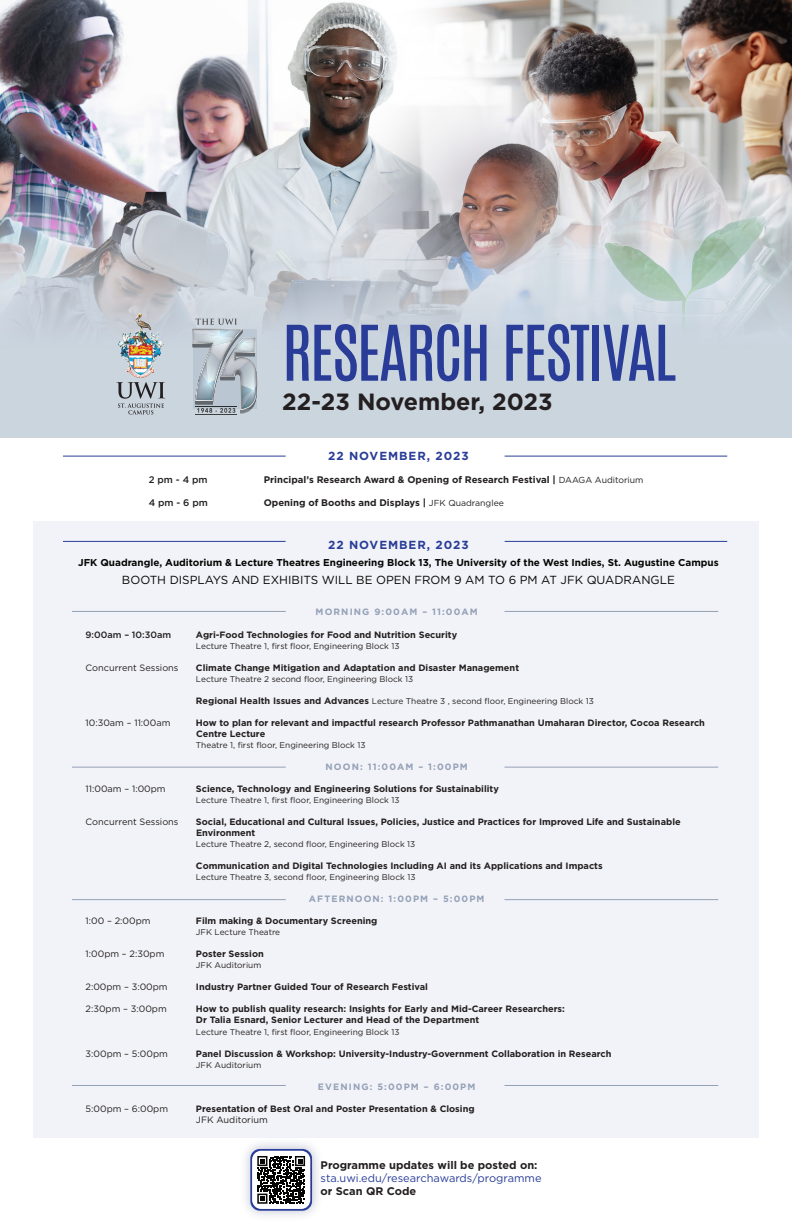
<style>
.page{position:relative;width:792px;height:1224px;background:#fff}
.page>*{position:absolute;margin:0;border:0;box-sizing:border-box;transform-origin:0 0}
.t1{font:65.1px "Antonio";letter-spacing:-.04em;color:#293d98}
.t2{font:700 23.4px "Gotham";color:#231f20}
.t3{font:11.7px "Gotham";color:#040503}
.t4{font:700 11.7px "Gotham";letter-spacing:.08em;color:#293d98}
.t5{font:700 11px "Gotham";color:#231f20}
.t6{font:11px "Gotham";color:#293d98}
.t7{font:700 9.9px "Gotham";color:#040503}
.t8{font:700 9.6px "Gotham";color:#231f20}
.t9{font:500 9.6px "Gotham";color:#231f20}
.t10{font:700 9.2px/11px "Gotham";color:#231f20}
.t11{font:9.2px "Gotham";color:#231f20}
.t12{font:700 9.2px "Gotham";letter-spacing:.12em;color:#94a1b7}
.t13{font:500 9.2px "Gotham";color:#231f20}
.t14{font:8.4px "Gotham";color:#231f20}
.s1{font-weight:400;font-size:8.7px}
.s2{font-weight:700;font-size:9.2px}
</style>
<div class="page">
<div style="left:33px;top:521px;width:726px;height:617px;background:#f2f3f8"></div>
<img style="left:0;top:0;width:792px;height:901px">
<img style="left:0;top:42px;width:792px;height:396px">
<hr style="left:195px;top:414px;width:42px;height:1px;background:#3e3f3f">
<svg style="left:192px;top:319px;width:65px;height:95px"></svg>
<svg style="left:116px;top:382px;width:49px;height:33px"></svg>
<img style="left:134px;top:313px;width:6px;height:19px">
<hr style="left:504px;top:611px;width:214px;height:1px;background:#94a1b7">
<hr style="left:72px;top:611px;width:214px;height:1px;background:#94a1b7">
<hr style="left:504px;top:767px;width:214px;height:1px;background:#94a1b7">
<hr style="left:72px;top:767px;width:214px;height:1px;background:#94a1b7">
<hr style="left:504px;top:899px;width:214px;height:1px;background:#94a1b7">
<hr style="left:72px;top:899px;width:214px;height:1px;background:#94a1b7">
<hr style="left:504px;top:1085px;width:214px;height:1px;background:#94a1b7">
<hr style="left:72px;top:1085px;width:214px;height:1px;background:#94a1b7">
<hr style="left:63px;top:456px;width:223px;height:1px;background:#293d98">
<hr style="left:505px;top:456px;width:222px;height:1px;background:#293d98">
<hr style="left:63px;top:541px;width:223px;height:1px;background:#293d98">
<hr style="left:505px;top:541px;width:222px;height:1px;background:#293d98">
<img style="left:245px;top:1143px;width:73px;height:73px">
<svg style="left:250px;top:1149px;width:62px;height:62px"></svg>
<div style="left:252px;top:1151px;width:58px;height:58px;background:#fff;border-radius:9px"></div>
<svg style="left:257px;top:1156px;width:48px;height:48px"></svg>
<h1 class="t1" style="left:282px;top:305px;width:396px">RESEARCH FESTIVAL</h1>
<h2 class="t2" style="left:282px;top:388px;width:272px">22-23 November, 2023</h2>
<p class="t4" style="left:328px;top:449px;width:142px">22 NOVEMBER, 2023</p>
<p class="t9" style="left:149px;top:473px;width:60px">2 pm - 4 pm</p>
<p class="t8" style="left:264px;top:474px;width:381px">Principal’s Research Award &amp; Opening of Research Festival | <span class="s1">DAAGA Auditorium</span></p>
<p class="t9" style="left:149px;top:496px;width:61px">4 pm - 6 pm</p>
<p class="t8" style="left:264px;top:497px;width:242px">Opening of Booths and Displays | <span class="s1">JFK Quadranglee</span></p>
<p class="t4" style="left:328px;top:538px;width:142px">22 NOVEMBER, 2023</p>
<p class="t7" style="left:78px;top:557px;width:642px">JFK Quadrangle, Auditorium &amp; Lecture Theatres Engineering Block 13, The University of the West Indies, St. Augustine Campus</p>
<p class="t3" style="left:122px;top:572px;width:554px">BOOTH DISPLAYS AND EXHIBITS WILL BE OPEN FROM 9 AM TO 6 PM AT JFK QUADRANGLE</p>
<p class="t12" style="left:316px;top:607px;width:164px">MORNING 9:00AM – 11:00AM</p>
<p class="t13" style="left:86px;top:628px;width:87px">9:00am – 10:30am</p>
<p class="t10" style="left:196px;top:629px;width:263px">Agri-Food Technologies for Food and Nutrition Security</p>
<p class="t14" style="left:196px;top:640px;width:205px">Lecture Theatre 1, first floor, Engineering Block 13</p>
<p class="t11" style="left:86px;top:661px;width:94px">Concurrent Sessions</p>
<p class="t10" style="left:196px;top:662px;width:325px">Climate Change Mitigation and Adaptation and Disaster Management</p>
<p class="t14" style="left:196px;top:673px;width:219px">Lecture Theatre 2 second floor, Engineering Block 13</p>
<p class="t14" style="left:196px;top:695px;width:399px"><span class="s2">Regional Health Issues and Advances</span> Lecture Theatre 3 , second floor, Engineering Block 13</p>
<p class="t11" style="left:86px;top:717px;width:86px">10:30am – 11:00am</p>
<p class="t10" style="left:196px;top:717px;width:511px">How to plan for relevant and impactful research Professor Pathmanathan Umaharan Director, Cocoa Research<br>Centre Lecture</p>
<p class="t14" style="left:196px;top:739px;width:171px">Theatre 1, first floor, Engineering Block 13</p>
<p class="t12" style="left:326px;top:761px;width:144px">NOON: 11:00AM – 1:00PM</p>
<p class="t11" style="left:86px;top:783px;width:82px">11:00am – 1:00pm</p>
<p class="t10" style="left:196px;top:783px;width:304px">Science, Technology and Engineering Solutions for Sustainability</p>
<p class="t14" style="left:196px;top:795px;width:205px">Lecture Theatre 1, first floor, Engineering Block 13</p>
<p class="t11" style="left:86px;top:816px;width:94px">Concurrent Sessions</p>
<p class="t10" style="left:196px;top:816px;width:486px">Social, Educational and Cultural Issues, Policies, Justice and Practices for Improved Life and Sustainable<br>Environment</p>
<p class="t14" style="left:196px;top:839px;width:221px">Lecture Theatre 2, second floor, Engineering Block 13</p>
<p class="t10" style="left:196px;top:860px;width:408px">Communication and Digital Technologies Including AI and its Applications and Impacts</p>
<p class="t14" style="left:196px;top:872px;width:221px">Lecture Theatre 3, second floor, Engineering Block 13</p>
<p class="t12" style="left:309px;top:894px;width:177px">AFTERNOON: 1:00PM – 5:00PM</p>
<p class="t11" style="left:86px;top:915px;width:66px">1:00 – 2:00pm</p>
<p class="t10" style="left:196px;top:915px;width:183px">Film making &amp; Documentary Screening</p>
<p class="t14" style="left:196px;top:927px;width:86px">JFK Lecture Theatre</p>
<p class="t11" style="left:86px;top:948px;width:80px">1:00pm – 2:30pm</p>
<p class="t10" style="left:196px;top:948px;width:69px">Poster Session</p>
<p class="t14" style="left:196px;top:960px;width:67px">JFK Auditorium</p>
<p class="t11" style="left:86px;top:981px;width:84px">2:00pm – 3:00pm</p>
<p class="t10" style="left:196px;top:981px;width:234px">Industry Partner Guided Tour of Research Festival</p>
<p class="t11" style="left:86px;top:1003px;width:83px">2:30pm – 3:00pm</p>
<p class="t10" style="left:196px;top:1003px;width:370px">How to publish quality research: Insights for Early and Mid-Career Researchers:<br>Dr Talia Esnard, Senior Lecturer and Head of the Department</p>
<p class="t14" style="left:196px;top:1026px;width:205px">Lecture Theatre 1, first floor, Engineering Block 13</p>
<p class="t11" style="left:86px;top:1047px;width:84px">3:00pm – 5:00pm</p>
<p class="t10" style="left:196px;top:1048px;width:417px">Panel Discussion &amp; Workshop: University-Industry-Government Collaboration in Research</p>
<p class="t14" style="left:196px;top:1059px;width:67px">JFK Auditorium</p>
<p class="t12" style="left:318px;top:1081px;width:159px">EVENING: 5:00PM – 6:00PM</p>
<p class="t11" style="left:86px;top:1103px;width:84px">5:00pm – 6:00pm</p>
<p class="t10" style="left:196px;top:1103px;width:280px">Presentation of Best Oral and Poster Presentation &amp; Closing</p>
<p class="t11" style="left:196px;top:1114px;width:73px">JFK Auditorium</p>
<p class="t5" style="left:321px;top:1159px;width:218px">Programme updates will be posted on:</p>
<p class="t6" style="left:321px;top:1171px;width:223px">sta.uwi.edu/researchawards/programme</p>
<p class="t5" style="left:321px;top:1185px;width:97px">or Scan QR Code</p>
</div>
